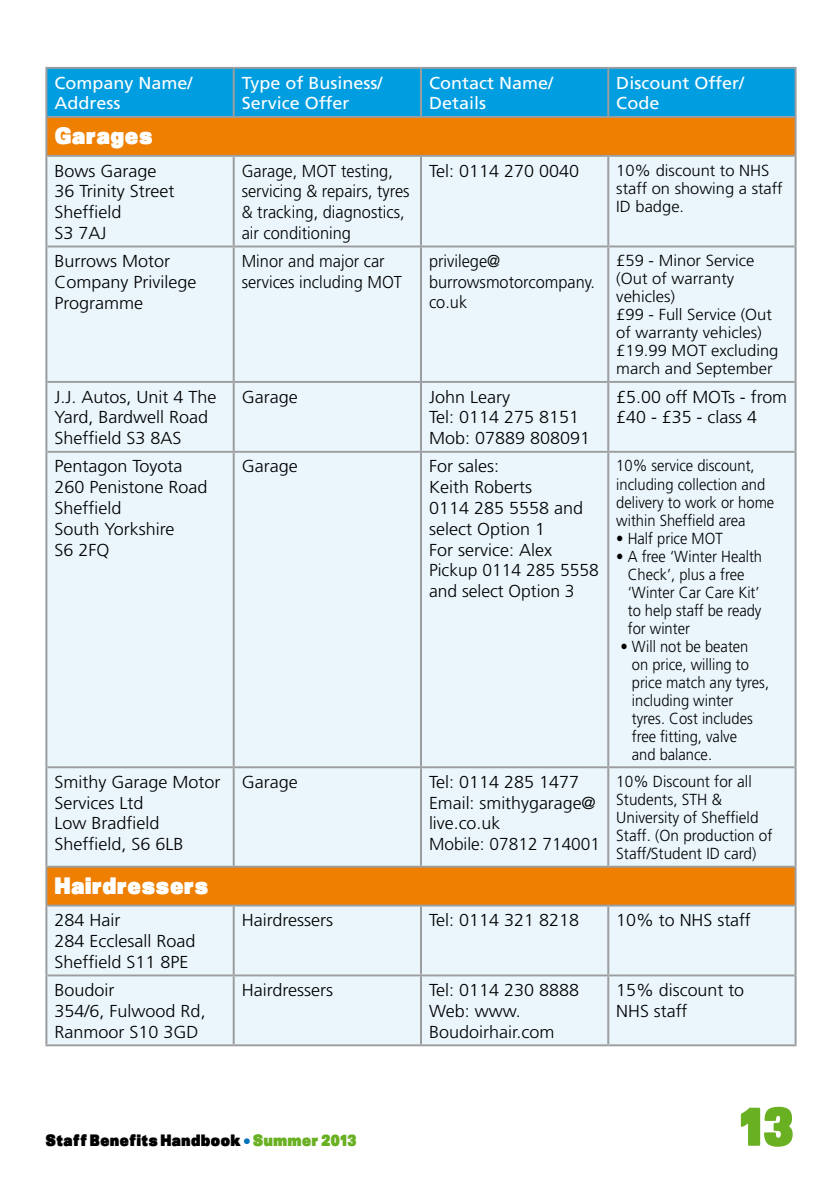
<style>
.page{position:relative;width:840px;height:1191px;background:#fff}
.page>*{position:absolute;margin:0;border:0;box-sizing:border-box;transform-origin:0 0}
.t1{font:900 54.2px "Sans";color:#6ab023}
.t2{font:900 23px "Sans";color:#fff}
.t3{font:300 17.2px/20.8px "Frutiger";color:#000;scale:1.04 1}
.t4{font:300 17.2px/20.8px "Frutiger";color:#000;scale:.95 1}
.t5{font:17.2px/20.8px "Frutiger";color:#fff;scale:1.04 1}
.t6{font:300 17.2px/20.8px "Frutiger";color:#000}
.t7{font:300 16px/18px "Frutiger";color:#000;scale:.92 1}
.t8{font:300 16px/18px "Frutiger";color:#000;scale:1.04 1}
.t9{font:300 16px/18px "Frutiger";color:#000;scale:.96 1}
.t10{font:300 16px/18px "Frutiger";color:#000}
.t11{font:900 16px "Sans";color:#000}
.s1{color:#0072ba}
.s2{color:#6ab023}
</style>
<div class="page">
<div style="left:47px;top:69px;width:747px;height:47px;background:#009ee0"></div>
<div style="left:47px;top:118px;width:747px;height:37px;background:#ee7f00"></div>
<div style="left:47px;top:157px;width:747px;height:887px;background:#eaf6fc"></div>
<hr style="left:45px;top:67px;width:188px;height:2px;background:#9c9d9f">
<hr style="left:233px;top:67px;width:188px;height:2px;background:#9c9d9f">
<hr style="left:421px;top:67px;width:187px;height:2px;background:#9c9d9f">
<hr style="left:608px;top:67px;width:188px;height:2px;background:#9c9d9f">
<hr style="left:47px;top:116px;width:186px;height:2px;background:#9c9d9f">
<hr style="left:233px;top:116px;width:188px;height:2px;background:#9c9d9f">
<hr style="left:421px;top:116px;width:187px;height:2px;background:#9c9d9f">
<hr style="left:608px;top:116px;width:186px;height:2px;background:#9c9d9f">
<hr style="left:47px;top:155px;width:186px;height:2px;background:#9c9d9f">
<hr style="left:233px;top:155px;width:188px;height:2px;background:#9c9d9f">
<hr style="left:421px;top:155px;width:187px;height:2px;background:#9c9d9f">
<hr style="left:608px;top:155px;width:186px;height:2px;background:#9c9d9f">
<hr style="left:47px;top:245px;width:186px;height:2px;background:#9c9d9f">
<hr style="left:233px;top:245px;width:188px;height:2px;background:#9c9d9f">
<hr style="left:421px;top:245px;width:187px;height:2px;background:#9c9d9f">
<hr style="left:608px;top:245px;width:186px;height:2px;background:#9c9d9f">
<hr style="left:47px;top:381px;width:186px;height:2px;background:#9c9d9f">
<hr style="left:233px;top:381px;width:188px;height:2px;background:#9c9d9f">
<hr style="left:421px;top:381px;width:187px;height:2px;background:#9c9d9f">
<hr style="left:608px;top:381px;width:186px;height:2px;background:#9c9d9f">
<hr style="left:47px;top:451px;width:186px;height:2px;background:#9c9d9f">
<hr style="left:233px;top:451px;width:188px;height:2px;background:#9c9d9f">
<hr style="left:421px;top:451px;width:187px;height:2px;background:#9c9d9f">
<hr style="left:608px;top:451px;width:186px;height:2px;background:#9c9d9f">
<hr style="left:47px;top:766px;width:186px;height:2px;background:#9c9d9f">
<hr style="left:233px;top:766px;width:188px;height:2px;background:#9c9d9f">
<hr style="left:421px;top:766px;width:187px;height:2px;background:#9c9d9f">
<hr style="left:608px;top:766px;width:186px;height:2px;background:#9c9d9f">
<hr style="left:47px;top:865px;width:186px;height:2px;background:#9c9d9f">
<hr style="left:233px;top:865px;width:188px;height:2px;background:#9c9d9f">
<hr style="left:421px;top:865px;width:187px;height:2px;background:#9c9d9f">
<hr style="left:608px;top:865px;width:186px;height:2px;background:#9c9d9f">
<hr style="left:47px;top:904px;width:186px;height:2px;background:#9c9d9f">
<hr style="left:233px;top:904px;width:188px;height:2px;background:#9c9d9f">
<hr style="left:421px;top:904px;width:187px;height:2px;background:#9c9d9f">
<hr style="left:608px;top:904px;width:186px;height:2px;background:#9c9d9f">
<hr style="left:47px;top:974px;width:186px;height:2px;background:#9c9d9f">
<hr style="left:233px;top:974px;width:188px;height:2px;background:#9c9d9f">
<hr style="left:421px;top:974px;width:187px;height:2px;background:#9c9d9f">
<hr style="left:608px;top:974px;width:186px;height:2px;background:#9c9d9f">
<hr style="left:45px;top:1044px;width:188px;height:2px;background:#9c9d9f">
<hr style="left:233px;top:1044px;width:188px;height:2px;background:#9c9d9f">
<hr style="left:421px;top:1044px;width:187px;height:2px;background:#9c9d9f">
<hr style="left:608px;top:1044px;width:188px;height:2px;background:#9c9d9f">
<hr style="left:45px;top:69px;width:2px;height:48px;background:#9c9d9f">
<hr style="left:232px;top:69px;width:2px;height:47px;background:#9c9d9f">
<hr style="left:420px;top:69px;width:2px;height:47px;background:#9c9d9f">
<hr style="left:607px;top:69px;width:2px;height:47px;background:#9c9d9f">
<hr style="left:794px;top:69px;width:2px;height:48px;background:#9c9d9f">
<hr style="left:45px;top:117px;width:2px;height:39px;background:#9c9d9f">
<hr style="left:794px;top:117px;width:2px;height:39px;background:#9c9d9f">
<hr style="left:45px;top:156px;width:2px;height:90px;background:#9c9d9f">
<hr style="left:232px;top:157px;width:2px;height:88px;background:#9c9d9f">
<hr style="left:420px;top:157px;width:2px;height:88px;background:#9c9d9f">
<hr style="left:607px;top:157px;width:2px;height:88px;background:#9c9d9f">
<hr style="left:794px;top:156px;width:2px;height:90px;background:#9c9d9f">
<hr style="left:45px;top:246px;width:2px;height:136px;background:#9c9d9f">
<hr style="left:232px;top:247px;width:2px;height:134px;background:#9c9d9f">
<hr style="left:420px;top:247px;width:2px;height:134px;background:#9c9d9f">
<hr style="left:607px;top:247px;width:2px;height:134px;background:#9c9d9f">
<hr style="left:794px;top:246px;width:2px;height:136px;background:#9c9d9f">
<hr style="left:45px;top:382px;width:2px;height:70px;background:#9c9d9f">
<hr style="left:232px;top:383px;width:2px;height:68px;background:#9c9d9f">
<hr style="left:420px;top:383px;width:2px;height:68px;background:#9c9d9f">
<hr style="left:607px;top:383px;width:2px;height:68px;background:#9c9d9f">
<hr style="left:794px;top:382px;width:2px;height:70px;background:#9c9d9f">
<hr style="left:45px;top:452px;width:2px;height:315px;background:#9c9d9f">
<hr style="left:232px;top:453px;width:2px;height:313px;background:#9c9d9f">
<hr style="left:420px;top:453px;width:2px;height:313px;background:#9c9d9f">
<hr style="left:607px;top:453px;width:2px;height:313px;background:#9c9d9f">
<hr style="left:794px;top:452px;width:2px;height:315px;background:#9c9d9f">
<hr style="left:45px;top:767px;width:2px;height:99px;background:#9c9d9f">
<hr style="left:232px;top:768px;width:2px;height:97px;background:#9c9d9f">
<hr style="left:420px;top:768px;width:2px;height:97px;background:#9c9d9f">
<hr style="left:607px;top:768px;width:2px;height:97px;background:#9c9d9f">
<hr style="left:794px;top:767px;width:2px;height:99px;background:#9c9d9f">
<hr style="left:45px;top:866px;width:2px;height:39px;background:#9c9d9f">
<hr style="left:794px;top:866px;width:2px;height:39px;background:#9c9d9f">
<hr style="left:45px;top:905px;width:2px;height:70px;background:#9c9d9f">
<hr style="left:232px;top:906px;width:2px;height:68px;background:#9c9d9f">
<hr style="left:420px;top:906px;width:2px;height:68px;background:#9c9d9f">
<hr style="left:607px;top:906px;width:2px;height:68px;background:#9c9d9f">
<hr style="left:794px;top:905px;width:2px;height:70px;background:#9c9d9f">
<hr style="left:45px;top:975px;width:2px;height:69px;background:#9c9d9f">
<hr style="left:232px;top:976px;width:2px;height:68px;background:#9c9d9f">
<hr style="left:420px;top:976px;width:2px;height:68px;background:#9c9d9f">
<hr style="left:607px;top:976px;width:2px;height:68px;background:#9c9d9f">
<hr style="left:794px;top:975px;width:2px;height:69px;background:#9c9d9f">
<p class="t5" style="left:54px;top:72px;width:134px">Company Name/<br>Address</p>
<p class="t5" style="left:241px;top:72px;width:137px">Type of Business/<br>Service Offer</p>
<p class="t5" style="left:429px;top:72px;width:121px">Contact Name/<br>Details</p>
<p class="t5" style="left:616px;top:72px;width:124px">Discount Offer/<br>Code</p>
<h2 class="t2" style="left:54px;top:121px;width:100px">Garages</h2>
<p class="t3" style="left:54px;top:160px;width:117px">Bows Garage<br>36 Trinity Street<br>Sheffield<br>S3 7AJ</p>
<p class="t4" style="left:241px;top:160px;width:178px">Garage, MOT testing, servicing &amp; repairs, tyres &amp; tracking, diagnostics, air conditioning</p>
<p class="t3" style="left:429px;top:160px;width:146px">Tel: 0114 270 0040</p>
<p class="t10" style="left:616px;top:161px;width:168px">10% discount to NHS staff on showing a staff<br>ID badge.</p>
<p class="t3" style="left:54px;top:251px;width:138px">Burrows Motor<br>Company Privilege<br>Programme</p>
<p class="t4" style="left:241px;top:251px;width:170px">Minor and major car services including MOT</p>
<p class="t4" style="left:429px;top:251px;width:176px">privilege@ burrowsmotorcompany. co.uk</p>
<p class="t8" style="left:616px;top:252px;width:157px">£59 - Minor Service (Out of warranty vehicles)<br>£99 - Full Service (Out of warranty vehicles) £19.99 MOT excluding march and September</p>
<p class="t3" style="left:54px;top:386px;width:157px">J.J. Autos, Unit 4 The<br>Yard, Bardwell Road<br>Sheffield S3 8AS</p>
<p class="t3" style="left:241px;top:386px;width:55px">Garage</p>
<p class="t3" style="left:429px;top:386px;width:156px">John Leary<br>Tel: 0114 275 8151<br>Mob: 07889 808091</p>
<p class="t6" style="left:616px;top:386px;width:172px">£5.00 off MOTs - from £40 - £35 - class 4</p>
<p class="t3" style="left:54px;top:456px;width:149px">Pentagon Toyota<br>260 Penistone Road<br>Sheffield<br>South Yorkshire<br>S6 2FQ</p>
<p class="t3" style="left:241px;top:456px;width:55px">Garage</p>
<p class="t3" style="left:429px;top:456px;width:165px">For sales:<br>Keith Roberts<br>0114 285 5558 and select Option 1<br>For service: Alex<br>Pickup 0114 285 5558 and select Option 3</p>
<p class="t7" style="left:616px;top:457px;width:173px">10% service discount, including collection and delivery to work or home within Sheffield area</p>
<p class="t7" style="left:616px;top:529px;width:117px">• Half price MOT</p>
<p class="t7" style="left:627px;top:547px;width:147px;text-indent:-11px">• A free ‘Winter Health<br>Check’, plus a free ‘Winter Car Care Kit’ to help staff be ready for winter</p>
<p class="t7" style="left:631px;top:637px;width:151px;text-indent:-11px">• Will not be beaten<br>on price, willing to price match any tyres, including winter tyres. Cost includes free fitting, valve<br>and balance.</p>
<p class="t3" style="left:54px;top:772px;width:161px">Smithy Garage Motor<br>Services Ltd<br>Low Bradfield<br>Sheffield, S6 6LB</p>
<p class="t3" style="left:241px;top:772px;width:55px">Garage</p>
<p class="t3" style="left:429px;top:772px;width:166px">Tel: 0114 285 1477<br>Email: smithygarage@ live.co.uk<br>Mobile: 07812 714001</p>
<p class="t9" style="left:616px;top:772px;width:164px">10% Discount for all<br>Students, STH &amp;<br>University of Sheffield<br>Staff. (On production of<br>Staff/Student ID card)</p>
<h2 class="t2" style="left:54px;top:870px;width:155px">Hairdressers</h2>
<p class="t3" style="left:54px;top:910px;width:137px">284 Hair<br>284 Ecclesall Road<br>Sheffield S11 8PE</p>
<p class="t3" style="left:241px;top:910px;width:89px">Hairdressers</p>
<p class="t3" style="left:429px;top:910px;width:146px">Tel: 0114 321 8218</p>
<p class="t6" style="left:616px;top:910px;width:136px">10% to NHS staff</p>
<p class="t3" style="left:54px;top:980px;width:147px">Boudoir<br>354/6, Fulwood Rd,<br>Ranmoor S10 3GD</p>
<p class="t3" style="left:241px;top:980px;width:89px">Hairdressers</p>
<p class="t3" style="left:429px;top:980px;width:146px">Tel: 0114 230 8888<br>Web: www.<br>Boudoirhair.com</p>
<p class="t6" style="left:616px;top:980px;width:129px">15% discount to<br>NHS staff</p>
<p class="t11" style="left:45px;top:1130px;width:312px">Staff Benefits Handbook <span class="s1">●</span> <span class="s2">Summer 2013</span></p>
<h1 class="t1" style="left:738px;top:1090px;width:57px">13</h1>
</div>
